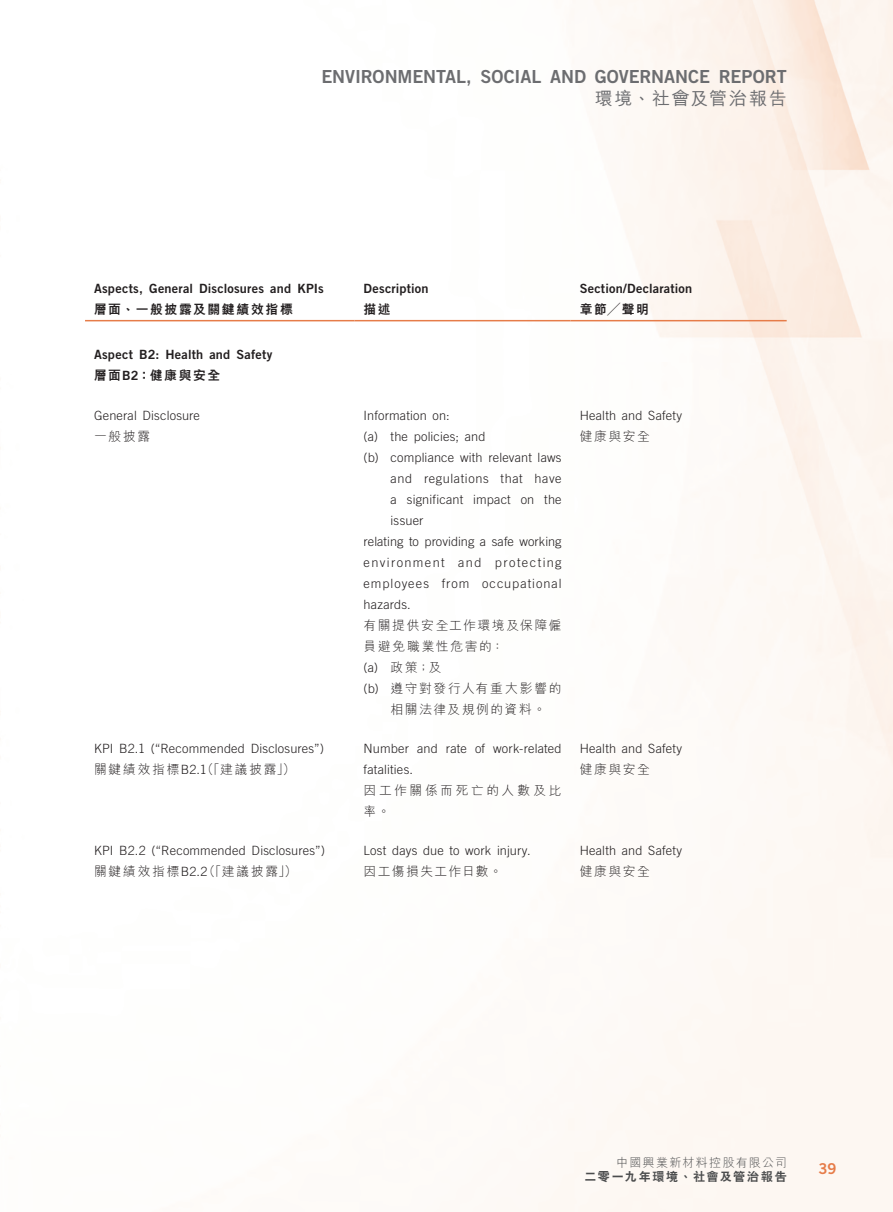
<style>
.page{position:relative;width:893px;height:1212px;background:#fff}
.page>*{position:absolute;margin:0;border:0;box-sizing:border-box;transform-origin:0 0}
.t1{font:18px "Trade Gothic LT Std Bd 2";letter-spacing:-.005em;color:#6c6d70}
.t2{font:500 18px "M Hei HK";letter-spacing:.09em;color:#6c6d70}
.t3{font:15px "Trade Gothic LT Std Bd 2";color:#e67c49}
._11_P0{font:300 12.75px/21px "Trade Gothic LT Std";letter-spacing:.015em;color:#231f20;text-align:justify}
._15_Table_Stub{font:12.75px "Trade Gothic LT Std Bd 2";letter-spacing:.015em;color:#231f20}
._15_Table_Stub-2{font:300 12.75px "Trade Gothic LT Std";letter-spacing:.015em;color:#231f20}
._11_P0-2{font:300 12.75px/21px "M Hei HK";letter-spacing:.13em;color:#231f20}
._15_Table_Stub-3{font:300 12.75px "M Hei HK";letter-spacing:.14em;color:#231f20}
._15_Table_Stub-4{font:800 12.75px "M Hei HK";letter-spacing:.13em;color:#231f20}
._11_P0-3{font:300 12.75px/21px "M Hei HK";letter-spacing:.21em;color:#231f20}
._11_P0-4{font:300 12.75px "M Hei HK";letter-spacing:.09em;color:#231f20}
.t4{font:800 12px "C Hei 2 HK";letter-spacing:.145em;color:#4b4c4d}
.t5{font:300 12px "M Hei HK";letter-spacing:.1em;color:#4b4c4d}
.s1{font-family:"Trade Gothic LT Std Bd 2";font-weight:400}
.s2{font-family:"Trade Gothic LT Std"}
</style>
<div class="page">
<hr style="left:85px;top:320px;width:270px;height:1px;background:#e67c49">
<hr style="left:355px;top:320px;width:216px;height:1px;background:#e67c49">
<hr style="left:571px;top:320px;width:216px;height:1px;background:#e67c49">
<h1 class="t1" style="left:321px;top:65px;width:467px">ENVIRONMENTAL, SOCIAL AND GOVERNANCE REPORT</h1>
<h1 class="t2" style="left:595px;top:85px;width:193px">環境、社會及管治報告</h1>
<p class="_15_Table_Stub" style="left:94px;top:280px;width:231px">Aspects, General Disclosures and KPIs</p>
<p class="_15_Table_Stub" style="left:364px;top:280px;width:66px">Description</p>
<p class="_15_Table_Stub" style="left:580px;top:280px;width:114px">Section/Declaration</p>
<p class="_15_Table_Stub-4" style="left:94px;top:302px;width:200px">層面、一般披露及關鍵績效指標</p>
<p class="_15_Table_Stub-4" style="left:364px;top:302px;width:28px">描述</p>
<p class="_15_Table_Stub-4" style="left:580px;top:302px;width:71px">章節╱聲明</p>
<p class="_15_Table_Stub" style="left:94px;top:346px;width:180px">Aspect B2: Health and Safety</p>
<p class="_15_Table_Stub-4" style="left:94px;top:368px;width:128px">層面<span class="s1">B2</span>：健康與安全</p>
<p class="_15_Table_Stub-2" style="left:94px;top:407px;width:107px">General Disclosure</p>
<p class="_15_Table_Stub-3" style="left:94px;top:429px;width:58px">一般披露</p>
<p class="_11_P0" style="left:364px;top:404px;width:88px">Information on:</p>
<p class="_11_P0" style="left:364px;top:425px;width:123px">(a) the policies; and</p>
<p class="_11_P0" style="left:391px;top:446px;width:173px;text-indent:-27px">(b) compliance with relevant laws and regulations that have a significant impact on the issuer</p>
<p class="_11_P0" style="left:364px;top:530px;width:200px">relating to providing a safe working environment and protecting employees from occupational hazards.</p>
<p class="_11_P0-2" style="left:364px;top:614px;width:200px">有關提供安全工作環境及保障僱員避免職業性危害的：</p>
<p class="_11_P0-2" style="left:364px;top:656px;width:79px"><span class="s2">(a)</span> 政策；及</p>
<p class="_11_P0-2" style="left:391px;top:677px;width:172px;text-indent:-27px"><span class="s2">(b)</span> 遵守對發行人有重大影響的相關法律及規例的資料。</p>
<p class="_11_P0" style="left:580px;top:404px;width:104px">Health and Safety</p>
<p class="_11_P0-2" style="left:580px;top:425px;width:72px">健康與安全</p>
<p class="_15_Table_Stub-2" style="left:94px;top:740px;width:232px">KPI B2.1 (“Recommended Disclosures”)</p>
<p class="_15_Table_Stub-3" style="left:94px;top:762px;width:203px">關鍵績效指標<span class="s2">B2.1</span>（「建議披露」）</p>
<p class="_15_Table_Stub-2" style="left:94px;top:842px;width:232px">KPI B2.2 (“Recommended Disclosures”)</p>
<p class="_15_Table_Stub-3" style="left:94px;top:864px;width:204px">關鍵績效指標<span class="s2">B2.2</span>（「建議披露」）</p>
<p class="_11_P0" style="left:364px;top:737px;width:200px">Number and rate of work-related fatalities.</p>
<p class="_11_P0-3" style="left:364px;top:779px;width:200px">因工作關係而死亡的人數及比率。</p>
<p class="_11_P0" style="left:364px;top:839px;width:169px">Lost days due to work injury.</p>
<p class="_11_P0-4" style="left:364px;top:864px;width:140px">因工傷損失工作日數。</p>
<p class="_11_P0" style="left:580px;top:737px;width:104px">Health and Safety</p>
<p class="_11_P0-2" style="left:580px;top:758px;width:72px">健康與安全</p>
<p class="_11_P0" style="left:580px;top:839px;width:104px">Health and Safety</p>
<p class="_11_P0-2" style="left:580px;top:860px;width:72px">健康與安全</p>
<p class="t5" style="left:616px;top:1156px;width:172px">中國興業新材料控股有限公司</p>
<p class="t4" style="left:585px;top:1169px;width:204px">二零一九年環境、社會及管治報告</p>
<p class="t3" style="left:818px;top:1159px;width:20px">39</p>
</div>
